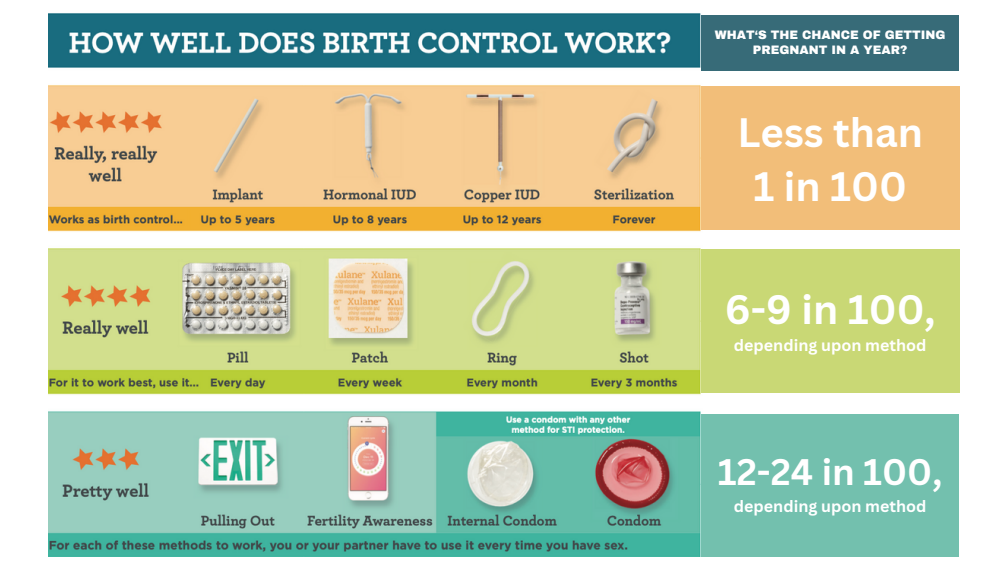
<style>
.page{position:relative;width:1008px;height:576px;background:#fff}
.page>*{position:absolute;margin:0;border:0;box-sizing:border-box;transform-origin:0 0}
.t1{font:700 40px/54px "Canva Sans";color:#fff;text-align:center}
.t2{font:700 36px "Canva Sans";color:#fff}
.t3{font:700 16px "Canva Sans";color:#fff}
.t4{font:900 12px/15.2px "Archivo";color:#fff;text-align:center}
</style>
<div class="page">
<img style="left:49px;top:13px;width:654px;height:544px">
<div style="left:701px;top:87px;width:258px;height:143px;background:#f2be79"></div>
<div style="left:701px;top:250px;width:258px;height:143px;background:#c9d875"></div>
<div style="left:701px;top:414px;width:258px;height:142px;background:#73c0ae"></div>
<div style="left:701px;top:15px;width:258px;height:56px;background:#376b78"></div>
<h2 class="t4" style="left:715px;top:28px;width:232px">WHAT‘S THE CHANCE OF GETTING<br>PREGNANT IN A YEAR?</h2>
<p class="t1" style="left:738px;top:104px;width:187px">Less than<br>1 in 100</p>
<h1 class="t1" style="left:725px;top:281px;width:212px">6-9 in 100,</h1>
<h1 class="t3" style="left:734px;top:333px;width:194px">depending upon method</h1>
<h2 class="t2" style="left:718px;top:447px;width:226px">12-24 in 100,</h2>
<h2 class="t3" style="left:734px;top:495px;width:194px">depending upon method</h2>
</div>
